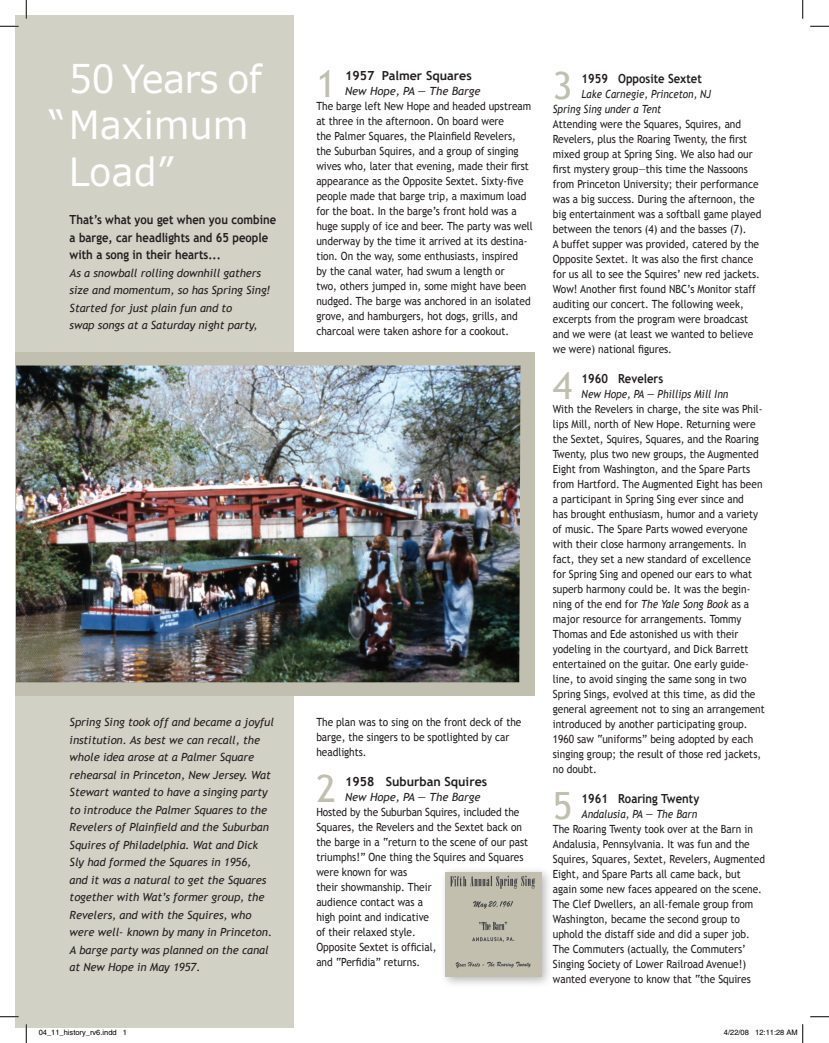
<style>
.page{position:relative;width:829px;height:1043px;background:#fff}
.page>*{position:absolute;margin:0;border:0;box-sizing:border-box;transform-origin:0 0}
.t1{font:38.75px "Verdana";color:#fff;scale:.95 1}
.t2{font:38.75px "Verdana";letter-spacing:-.02em;color:#fff;scale:.95 1}
.t3{font:37.5px "Trebuchet MS";color:#c1bfaf}
.t4{font:700 12.5px/17.5px "Trebuchet MS";color:#231f20;scale:.9 1}
.t5{font:700 12.5px "Trebuchet MS";color:#231f20}
.t6{font:11.25px/15px "Trebuchet MS";color:#231f20;scale:.9 1}
.t7{font:italic 11.25px/17.5px "Trebuchet MS";letter-spacing:-.005em;color:#231f20}
.t8{font:italic 11.25px "Trebuchet MS";letter-spacing:-.005em;color:#231f20;scale:.9 1}
.t9{font:italic 11.25px/15px "Trebuchet MS";letter-spacing:-.005em;color:#231f20;scale:.88 1}
.t10{font:7.5px "Helvetica";color:#000}
.s1{font-style:italic}
</style>
<div class="page">
<div style="left:15px;top:15px;width:279px;height:1013px;background:#d2d1c5"></div>
<div style="left:15px;top:352px;width:519px;height:344px;background:#c1bfaf"></div>
<img style="left:16px;top:365px;width:504px;height:317px">
<div style="left:439px;top:865px;width:115px;height:123px;background:#110a0c;opacity:.3"></div>
<img style="left:446px;top:872px;width:95px;height:104px">
<svg style="left:0;top:25px;width:19px;height:2px"></svg>
<svg style="left:810px;top:25px;width:19px;height:2px"></svg>
<svg style="left:0;top:1016px;width:19px;height:1px"></svg>
<svg style="left:810px;top:1016px;width:19px;height:1px"></svg>
<svg style="left:25px;top:0;width:2px;height:19px"></svg>
<svg style="left:25px;top:1024px;width:2px;height:18px"></svg>
<svg style="left:802px;top:0;width:1px;height:19px"></svg>
<svg style="left:802px;top:1024px;width:1px;height:18px"></svg>
<h1 class="t2" style="left:69px;top:54px;width:205px">50 Years of</h1>
<h1 class="t1" style="left:49px;top:100px;width:212px">“ Maximum</h1>
<h1 class="t1" style="left:69px;top:147px;width:112px">Load”</h1>
<p class="t4" style="left:70px;top:211px;width:231px">That’s what you get when you combine a barge, car headlights and 65 people with a song in their hearts...</p>
<p class="t7" style="left:70px;top:264px;width:203px">As a snowball rolling downhill gathers size and momentum, so has Spring Sing!<br>Started for just plain fun and to<br>swap songs at a Saturday night party,</p>
<p class="t7" style="left:70px;top:713px;width:206px">Spring Sing took off and became a joyful institution. As best we can recall, the whole idea arose at a Palmer Square rehearsal in Princeton, New Jersey. Wat Stewart wanted to have a singing party to introduce the Palmer Squares to the Revelers of Plainfield and the Suburban Squires of Philadelphia. Wat and Dick Sly had formed the Squares in 1956,<br>and it was a natural to get the Squares together with Wat’s former group, the Revelers, and with the Squires, who were well- known by many in Princeton.<br>A barge party was planned on the canal at New Hope in May 1957.</p>
<h2 class="t3" style="left:316px;top:61px;width:21px">1</h2>
<p class="t5" style="left:345px;top:69px;width:128px">1957 Palmer Squares</p>
<p class="t7" style="left:345px;top:83px;width:137px">New Hope, PA — The Barge</p>
<p class="t6" style="left:316px;top:99px;width:242px">The barge left New Hope and headed upstream at three in the afternoon. On board were<br>the Palmer Squares, the Plainfield Revelers, the Suburban Squires, and a group of singing wives who, later that evening, made their first appearance as the Opposite Sextet. Sixty-five people made that barge trip, a maximum load for the boat. In the barge’s front hold was a huge supply of ice and beer. The party was well underway by the time it arrived at its destina&shy;tion. On the way, some enthusiasts, inspired<br>by the canal water, had swum a length or<br>two, others jumped in, some might have been nudged. The barge was anchored in an isolated grove, and hamburgers, hot dogs, grills, and charcoal were taken ashore for a cookout.</p>
<p class="t6" style="left:316px;top:714px;width:229px">The plan was to sing on the front deck of the barge, the singers to be spotlighted by car headlights.</p>
<h2 class="t3" style="left:316px;top:766px;width:21px">2</h2>
<p class="t5" style="left:345px;top:774px;width:144px">1958 Suburban Squires</p>
<p class="t7" style="left:345px;top:788px;width:137px">New Hope, PA — The Barge</p>
<p class="t6" style="left:316px;top:804px;width:237px">Hosted by the Suburban Squires, included the<br>Squares, the Revelers and the Sextet back on the barge in a “return to the scene of our past triumphs!” One thing the Squires and Squares were known for was<br>their showmanship. Their<br>audience contact was a<br>high point and indicative<br>of their relaxed style.<br>Opposite Sextet is official,<br>and “Perfidia” returns.</p>
<h2 class="t3" style="left:553px;top:64px;width:21px">3</h2>
<p class="t4" style="left:581px;top:69px;width:135px">1959 Opposite Sextet</p>
<p class="t9" style="left:553px;top:86px;width:182px;text-indent:29px">Lake Carnegie, Princeton, NJ<br>Spring Sing under a Tent</p>
<p class="t6" style="left:553px;top:116px;width:233px">Attending were the Squares, Squires, and Revelers, plus the Roaring Twenty, the first mixed group at Spring Sing. We also had our first mystery group—this time the Nassoons from Princeton University; their performance was a big success. During the afternoon, the big entertainment was a softball game played between the tenors (4) and the basses (7).<br>A buffet supper was provided, catered by the Opposite Sextet. It was also the first chance for us all to see the Squires’ new red jackets.<br>Wow! Another first found NBC’s Monitor staff auditing our concert. The following week, excerpts from the program were broadcast and we were (at least we wanted to believe we were) national figures.</p>
<h2 class="t3" style="left:553px;top:364px;width:21px">4</h2>
<p class="t4" style="left:581px;top:369px;width:92px">1960 Revelers</p>
<p class="t8" style="left:581px;top:387px;width:165px">New Hope, PA — Phillips Mill Inn</p>
<p class="t6" style="left:553px;top:401px;width:237px">With the Revelers in charge, the site was Phil&shy;lips Mill, north of New Hope. Returning were the Sextet, Squires, Squares, and the Roaring Twenty, plus two new groups, the Augmented Eight from Washington, and the Spare Parts from Hartford. The Augmented Eight has been a participant in Spring Sing ever since and<br>has brought enthusiasm, humor and a variety of music. The Spare Parts wowed everyone with their close harmony arrangements. In fact, they set a new standard of excellence for Spring Sing and opened our ears to what superb harmony could be. It was the begin&shy;ning of the end for <span class="s1">The Yale Song Book</span> as a major resource for arrangements. Tommy Thomas and Ede astonished us with their yodeling in the courtyard, and Dick Barrett entertained on the guitar. One early guide&shy;line, to avoid singing the same song in two Spring Sings, evolved at this time, as did the general agreement not to sing an arrangement introduced by another participating group.<br>1960 saw “uniforms” being adopted by each singing group; the result of those red jackets, no doubt.</p>
<h2 class="t3" style="left:553px;top:784px;width:21px">5</h2>
<p class="t4" style="left:581px;top:789px;width:132px">1961 Roaring Twenty</p>
<p class="t8" style="left:581px;top:807px;width:130px">Andalusia, PA — The Barn</p>
<p class="t6" style="left:553px;top:821px;width:237px">The Roaring Twenty took over at the Barn in Andalusia, Pennsylvania. It was fun and the Squires, Squares, Sextet, Revelers, Augmented Eight, and Spare Parts all came back, but again some new faces appeared on the scene.<br>The Clef Dwellers, an all-female group from Washington, became the second group to uphold the distaff side and did a super job.<br>The Commuters (actually, the Commuters’ Singing Society of Lower Railroad Avenue!) wanted everyone to know that “the Squires</p>
<p class="t10" style="left:39px;top:1028px;width:90px">04_11_history_rv6.indd 1</p>
<p class="t10" style="left:724px;top:1028px;width:75px">4/22/08 12:11:28 AM</p>
</div>
